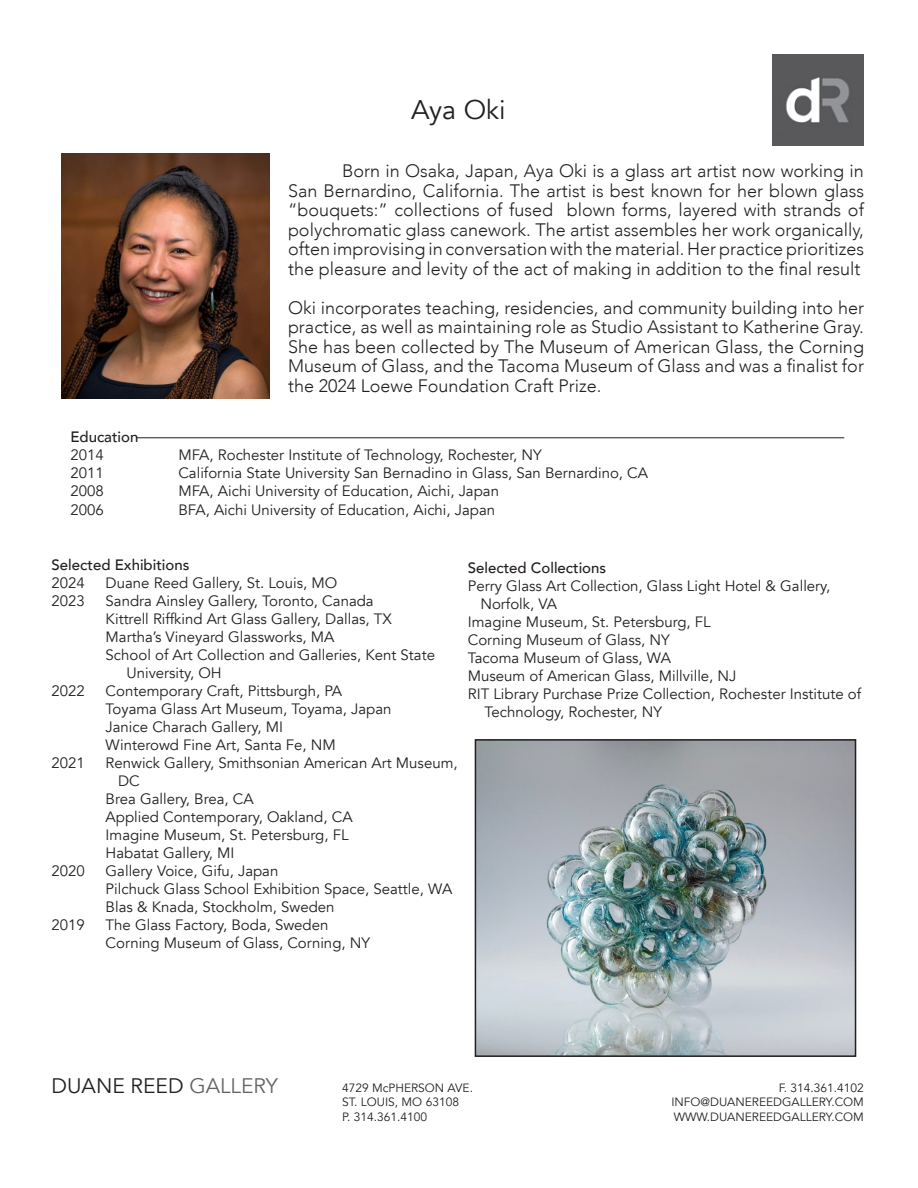
<style>
.page{position:relative;width:918px;height:1188px;background:#fff}
.page>*{position:absolute;margin:0;border:0;box-sizing:border-box;transform-origin:0 0}
.t1{font:27px "Avenir";color:#231f20}
.t2{font:21px "Avenir";color:#231f20}
.t3{font:300 18px/19.5px "Avenir";color:#231f20;text-align:justify}
.t4{font:15px "Avenir";color:#231f20}
.t5{font:500 15px "Avenir";color:#231f20}
.t6{font:12px "Avenir";color:#231f20}
.s1{color:#656565}
</style>
<div class="page">
<img style="left:772px;top:55px;width:91px;height:91px">
<hr style="left:136px;top:437px;width:708px;height:1px;background:#231f20">
<img style="left:478px;top:742px;width:375px;height:312px">
<div style="left:475px;top:739px;width:381px;height:318px;border:2px solid #231f20"></div>
<img style="left:62px;top:154px;width:208px;height:244px">
<p class="t1" style="left:411px;top:93px;width:96px">Aya Oki</p>
<p class="t3" style="left:288px;top:161px;width:578px;text-indent:54px">Born in Osaka, Japan, Aya Oki is a glass art artist now working in San Bernardino, California. The artist is best known for her blown glass “bouquets:” collections of fused blown forms, layered with strands of polychromatic glass canework. The artist assembles her work organically, often improvising in conversation with the material. Her practice prioritizes the pleasure and levity of the act of making in addition to the final result</p>
<p class="t3" style="left:288px;top:298px;width:578px">Oki incorporates teaching, residencies, and community building into her practice, as well as maintaining role as Studio Assistant to Katherine Gray.<br>She has been collected by The Museum of American Glass, the Corning Museum of Glass, and the Tacoma Museum of Glass and was a finalist for the 2024 Loewe Foundation Craft Prize.</p>
<p class="t5" style="left:70px;top:423px;width:70px">Education</p>
<p class="t4" style="left:70px;top:446px;width:35px">2014</p>
<p class="t4" style="left:178px;top:446px;width:365px">MFA, Rochester Institute of Technology, Rochester, NY</p>
<p class="t4" style="left:70px;top:464px;width:35px">2011</p>
<p class="t4" style="left:178px;top:464px;width:471px">California State University San Bernadino in Glass, San Bernardino, CA</p>
<p class="t4" style="left:70px;top:482px;width:35px">2008</p>
<p class="t4" style="left:178px;top:482px;width:322px">MFA, Aichi University of Education, Aichi, Japan</p>
<p class="t4" style="left:70px;top:501px;width:35px">2006</p>
<p class="t4" style="left:178px;top:501px;width:318px">BFA, Aichi University of Education, Aichi, Japan</p>
<p class="t5" style="left:52px;top:552px;width:139px">Selected Exhibitions</p>
<p class="t4" style="left:52px;top:574px;width:35px">2024</p>
<p class="t4" style="left:106px;top:574px;width:233px">Duane Reed Gallery, St. Louis, MO</p>
<p class="t4" style="left:52px;top:592px;width:35px">2023</p>
<p class="t4" style="left:106px;top:592px;width:270px">Sandra Ainsley Gallery, Toronto, Canada</p>
<p class="t4" style="left:106px;top:610px;width:288px">Kittrell Riffkind Art Glass Gallery, Dallas, TX</p>
<p class="t4" style="left:106px;top:628px;width:230px">Martha’s Vineyard Glassworks, MA</p>
<p class="t4" style="left:106px;top:646px;width:331px">School of Art Collection and Galleries, Kent State</p>
<p class="t4" style="left:126px;top:664px;width:97px">University, OH</p>
<p class="t4" style="left:52px;top:682px;width:35px">2022</p>
<p class="t4" style="left:106px;top:682px;width:238px">Contemporary Craft, Pittsburgh, PA</p>
<p class="t4" style="left:106px;top:700px;width:287px">Toyama Glass Art Museum, Toyama, Japan</p>
<p class="t4" style="left:106px;top:718px;width:179px">Janice Charach Gallery, MI</p>
<p class="t4" style="left:106px;top:736px;width:232px">Winterowd Fine Art, Santa Fe, NM</p>
<p class="t4" style="left:52px;top:754px;width:35px">2021</p>
<p class="t4" style="left:106px;top:754px;width:354px">Renwick Gallery, Smithsonian American Art Museum,</p>
<p class="t4" style="left:118px;top:772px;width:23px">DC</p>
<p class="t4" style="left:106px;top:790px;width:150px">Brea Gallery, Brea, CA</p>
<p class="t4" style="left:106px;top:808px;width:248px">Applied Contemporary, Oakland, CA</p>
<p class="t4" style="left:106px;top:826px;width:244px">Imagine Museum, St. Petersburg, FL</p>
<p class="t4" style="left:106px;top:844px;width:130px">Habatat Gallery, MI</p>
<p class="t4" style="left:52px;top:862px;width:35px">2020</p>
<p class="t4" style="left:106px;top:862px;width:174px">Gallery Voice, Gifu, Japan</p>
<p class="t4" style="left:106px;top:880px;width:348px">Pilchuck Glass School Exhibition Space, Seattle, WA</p>
<p class="t4" style="left:106px;top:898px;width:230px">Blas &amp; Knada, Stockholm, Sweden</p>
<p class="t4" style="left:52px;top:916px;width:35px">2019</p>
<p class="t4" style="left:106px;top:916px;width:224px">The Glass Factory, Boda, Sweden</p>
<p class="t4" style="left:106px;top:934px;width:266px">Corning Museum of Glass, Corning, NY</p>
<p class="t5" style="left:468px;top:555px;width:140px">Selected Collections</p>
<p class="t4" style="left:468px;top:577px;width:364px">Perry Glass Art Collection, Glass Light Hotel &amp; Gallery,</p>
<p class="t4" style="left:480px;top:595px;width:78px">Norfolk, VA</p>
<p class="t4" style="left:468px;top:613px;width:244px">Imagine Museum, St. Petersburg, FL</p>
<p class="t4" style="left:468px;top:631px;width:203px">Corning Museum of Glass, NY</p>
<p class="t4" style="left:468px;top:649px;width:205px">Tacoma Museum of Glass, WA</p>
<p class="t4" style="left:468px;top:667px;width:270px">Museum of American Glass, Millville, NJ</p>
<p class="t4" style="left:468px;top:685px;width:395px">RIT Library Purchase Prize Collection, Rochester Institute of</p>
<p class="t4" style="left:485px;top:703px;width:179px">Technology, Rochester, NY</p>
<h2 class="t2" style="left:52px;top:1073px;width:228px">DUANE REED <span class="s1">GALLERY</span></h2>
<p class="t6" style="left:342px;top:1081px;width:133px">4729 McPHERSON AVE.</p>
<p class="t6" style="left:779px;top:1081px;width:87px">F. 314.361.4102</p>
<p class="t6" style="left:342px;top:1095px;width:119px">ST. LOUIS, MO 63108</p>
<p class="t6" style="left:671px;top:1095px;width:194px">INFO@DUANEREEDGALLERY.COM</p>
<p class="t6" style="left:342px;top:1110px;width:87px">P. 314.361.4100</p>
<p class="t6" style="left:674px;top:1110px;width:192px">WWW.DUANEREEDGALLERY.COM</p>
</div>
